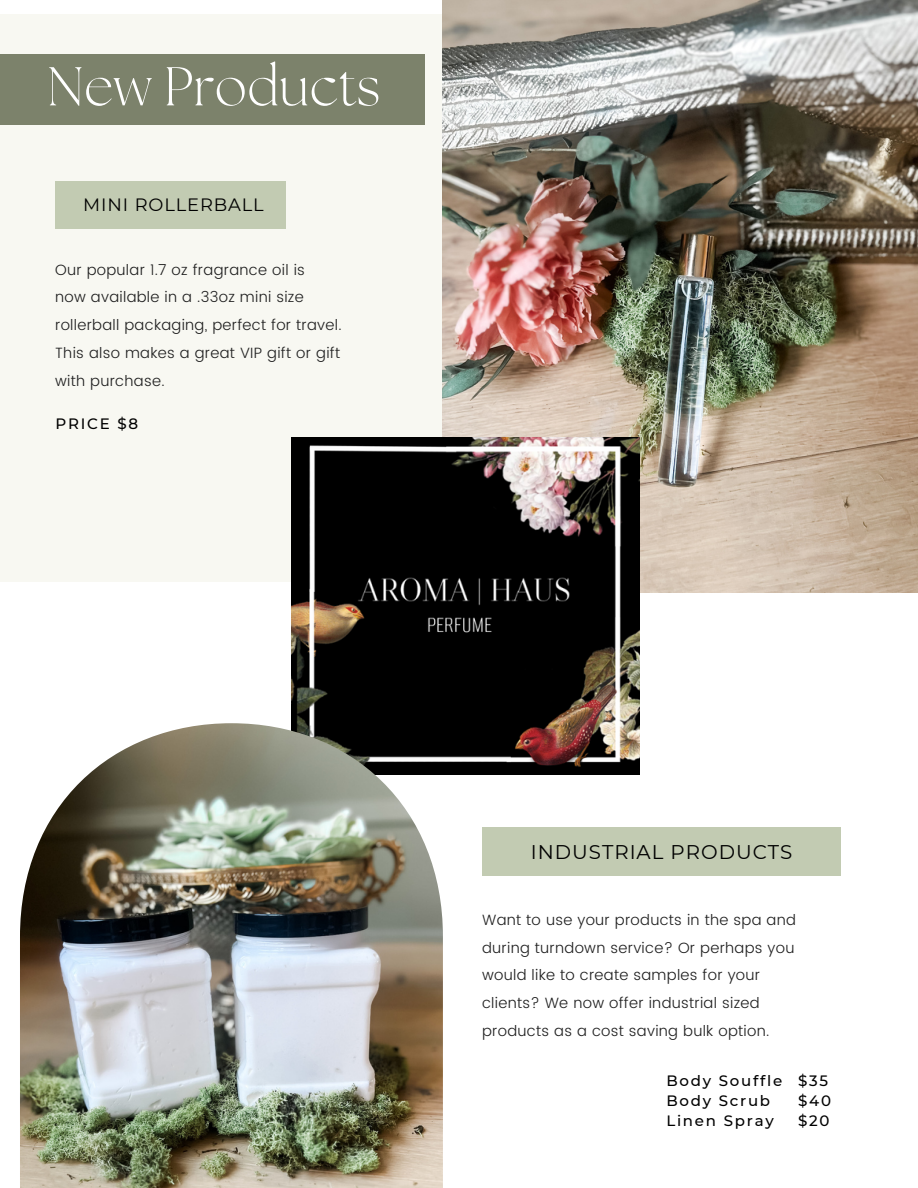
<style>
.page{position:relative;width:918px;height:1188px;background:#fff}
.page>*{position:absolute;margin:0;border:0;box-sizing:border-box;transform-origin:0 0}
.t1{font:300 54.45px "The Seasons";color:#fff}
.t2{font:19.8px "Montserrat";letter-spacing:.05em;color:#000}
.t3{font:17.85px "Montserrat";letter-spacing:.05em;color:#000}
.t4{font:500 15px/20.2px "Montserrat";letter-spacing:.12em;color:#000}
.t5{font:300 14.85px/27.9px "Poppins";letter-spacing:.02em;color:#1f1f1f}
</style>
<div class="page">
<div style="left:0;top:15px;width:443px;height:567px;background:#f8f8f2"></div>
<img style="left:443px;top:0;width:475px;height:592px">
<img style="left:292px;top:437px;width:348px;height:338px">
<div style="left:55px;top:181px;width:231px;height:47px;background:#c2cbb2"></div>
<div style="left:482px;top:827px;width:359px;height:49px;background:#c2cbb2"></div>
<img style="left:20px;top:723px;width:423px;height:465px">
<div style="left:0;top:54px;width:425px;height:70px;background:#7c826b"></div>
<h1 class="t1" style="left:47px;top:62px;width:335px">New Products</h1>
<p class="t3" style="left:83px;top:193px;width:182px">MINI ROLLERBALL</p>
<p class="t5" style="left:55px;top:255px;width:288px">Our popular 1.7 oz fragrance oil is<br>now available in a .33oz mini size rollerball packaging, perfect for travel.<br>This also makes a great VIP gift or gift with purchase.</p>
<p class="t4" style="left:55px;top:413px;width:84px">PRICE $8</p>
<h2 class="t2" style="left:531px;top:839px;width:263px">INDUSTRIAL PRODUCTS</h2>
<p class="t5" style="left:482px;top:906px;width:315px">Want to use your products in the spa and during turndown service? Or perhaps you would like to create samples for your clients? We now offer industrial sized products as a cost saving bulk option.</p>
<p class="t4" style="left:666px;top:1070px;width:117px">Body Souffle<br>Body Scrub<br>Linen Spray</p>
<p class="t4" style="left:798px;top:1070px;width:34px">$35 $40 $20</p>
</div>
